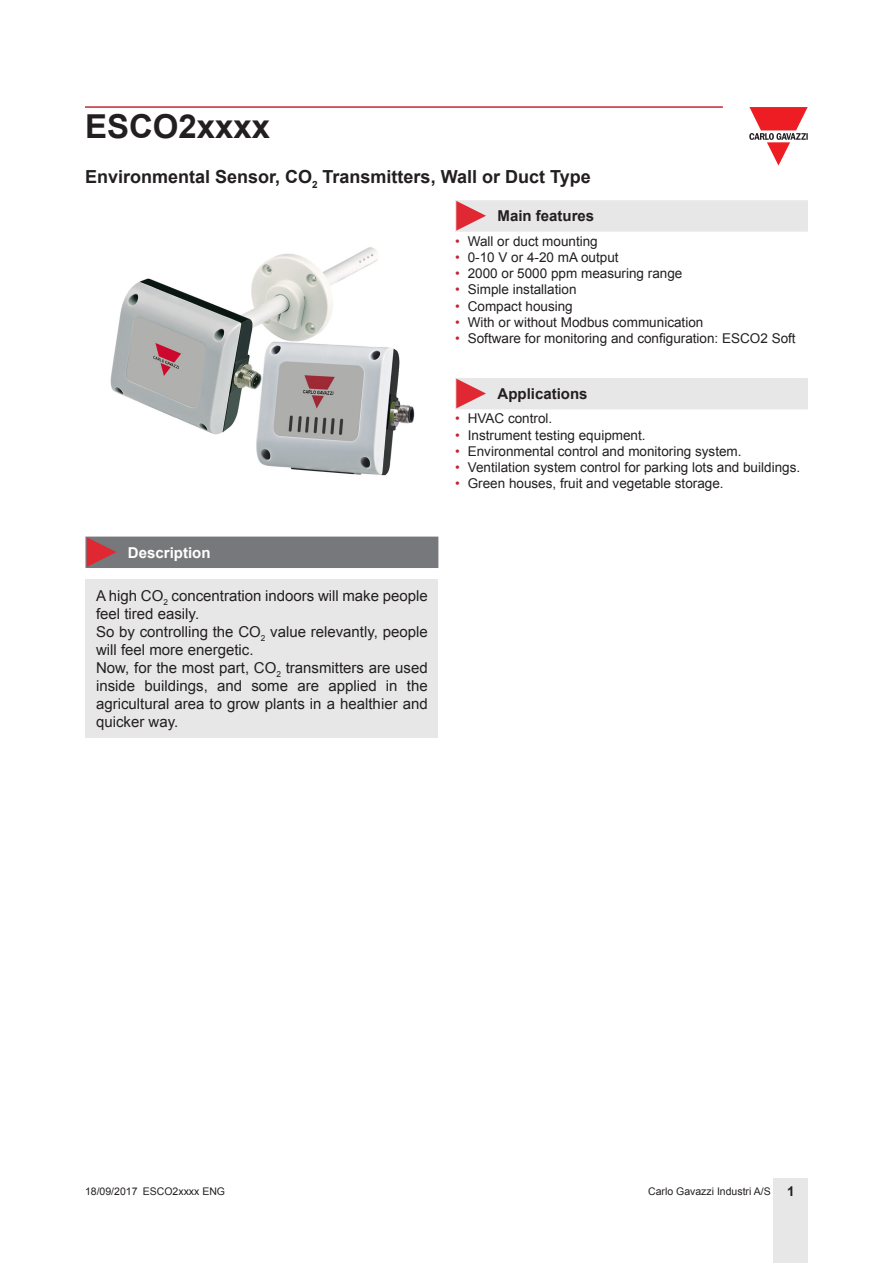
<style>
.page{position:relative;width:893px;height:1263px;background:#fff}
.page>*{position:absolute;margin:0;border:0;box-sizing:border-box;transform-origin:0 0}
.Titolo01_1PM{font:700 33px "Arial";color:#231f20}
.Titolo02{font:700 18px "Arial";color:#231f20}
.Testo{font:15px/18px "Arial";color:#231f20}
.Titolo03{font:700 15px "Arial";color:#231f20}
.Titolo04{font:700 15px "Arial";color:#fff}
.t1{font:13.5px "Arial";color:#231f20}
.NumeroPagina{font:10.5px "Arial";color:#231f20}
.Z_CodiceProdotto{font:10.5px "Arial";color:#231f20}
.s1{color:#c42633}
.s2{font-weight:700;font-size:13.5px}
</style>
<div class="page">
<hr style="left:85px;top:106px;width:638px;height:2px;background:#c42633">
<div style="left:774px;top:1178px;width:34px;height:85px;background:#e7e7e8"></div>
<svg style="left:749px;top:107px;width:59px;height:59px"></svg>
<div style="left:85px;top:580px;width:353px;height:158px;background:#e7e7e8"></div>
<img style="left:110px;top:247px;width:305px;height:229px">
<div style="left:85px;top:537px;width:353px;height:31px;background:#77787b"></div>
<div style="left:455px;top:200px;width:353px;height:32px;background:#e7e7e8"></div>
<div style="left:455px;top:378px;width:353px;height:31px;background:#e7e7e8"></div>
<p class="Titolo01_1PM" style="left:85px;top:104px;width:187px">ESCO2xxxx</p>
<p class="Titolo02" style="left:85px;top:165px;width:507px">Environmental Sensor, CO<sub>2</sub> Transmitters, Wall or Duct Type</p>
<p class="Titolo03" style="left:497px;top:206px;width:98px">Main features</p>
<p class="t1" style="left:455px;top:232px;width:144px"><span class="s1">•</span> Wall or duct mounting</p>
<p class="t1" style="left:455px;top:248px;width:165px"><span class="s1">•</span> 0-10 V or 4-20 mA output</p>
<p class="t1" style="left:455px;top:265px;width:229px"><span class="s1">•</span> 2000 or 5000 ppm measuring range</p>
<p class="t1" style="left:455px;top:281px;width:123px"><span class="s1">•</span> Simple installation</p>
<p class="t1" style="left:455px;top:297px;width:119px"><span class="s1">•</span> Compact housing</p>
<p class="t1" style="left:455px;top:313px;width:250px"><span class="s1">•</span> With or without Modbus communication</p>
<p class="t1" style="left:455px;top:329px;width:342px"><span class="s1">•</span> Software for monitoring and configuration: ESCO2 Soft</p>
<p class="Titolo04" style="left:128px;top:542px;width:84px">Description</p>
<p class="Testo" style="left:96px;top:587px;width:333px">A high CO<sub>2</sub> concentration indoors will make people feel tired easily.</p>
<p class="Testo" style="left:96px;top:623px;width:333px">So by controlling the CO<sub>2</sub> value relevantly, people will feel more energetic.</p>
<p class="Testo" style="left:96px;top:659px;width:333px;text-align:justify">Now, for the most part, CO<sub>2</sub> transmitters are used inside buildings, and some are applied in the agricultural area to grow plants in a healthier and quicker way.</p>
<p class="Titolo03" style="left:497px;top:384px;width:92px">Applications</p>
<p class="t1" style="left:455px;top:410px;width:99px"><span class="s1">•</span> HVAC control.</p>
<p class="t1" style="left:455px;top:426px;width:192px"><span class="s1">•</span> Instrument testing equipment.</p>
<p class="t1" style="left:455px;top:442px;width:288px"><span class="s1">•</span> Environmental control and monitoring system.</p>
<p class="t1" style="left:455px;top:458px;width:347px"><span class="s1">•</span> Ventilation system control for parking lots and buildings.</p>
<p class="t1" style="left:455px;top:475px;width:270px"><span class="s1">•</span> Green houses, fruit and vegetable storage.</p>
<p class="Z_CodiceProdotto" style="left:85px;top:1184px;width:142px">18/09/2017 ESCO2xxxx ENG</p>
<p class="NumeroPagina" style="left:648px;top:1184px;width:148px">Carlo Gavazzi Industri A/S <span class="s2">1</span></p>
</div>
